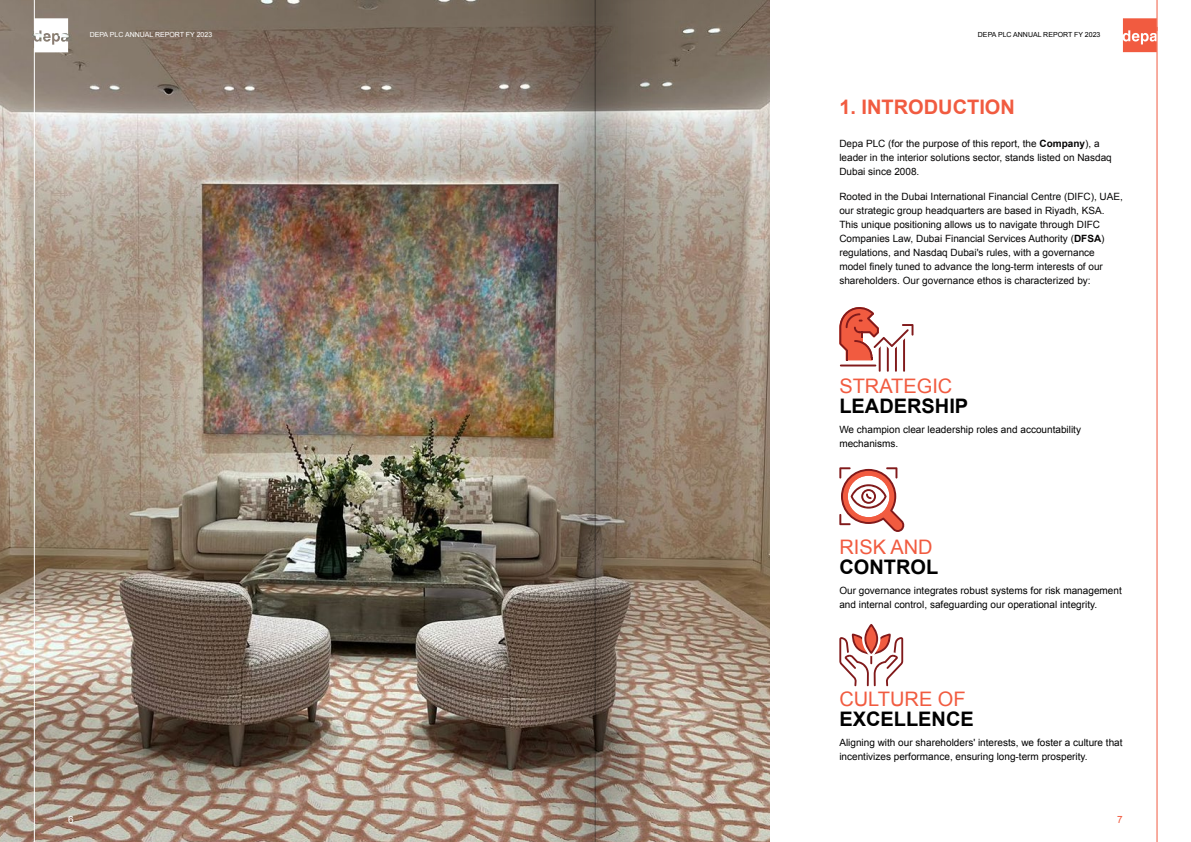
<style>
.page{position:relative;width:1191px;height:842px;background:#fff}
.page>*{position:absolute;margin:0;border:0;box-sizing:border-box;transform-origin:0 0}
.t1{font:700 20px "Arial";color:#000}
.t2{font:20px "Arial";color:#f15b40}
.t3{font:700 20px "Arial";color:#f15b40}
.t4{font:10px/14px "Arial";color:#060505}
.t5{font:10px/14px "Arial";color:#000}
.t6{font:10px "Arial";color:#f15b40}
.t7{font:10px "Arial";color:#fff}
.t8{font:7px "Arial";color:#000}
.t9{font:7px "Arial";color:#fff}
.s1{font-weight:700}
</style>
<div class="page">
<hr style="left:1156px;top:27px;width:1px;height:815px;background:#f15b40">
<hr style="left:1156px;top:0;width:1px;height:31px;background:#f15b40">
<svg style="left:1123px;top:18px;width:33px;height:34px"></svg>
<img style="left:0;top:0;width:770px;height:842px">
<hr style="left:34px;top:48px;width:1px;height:794px;background:#fff">
<hr style="left:34px;top:0;width:1px;height:31px;background:#fff">
<svg style="left:34px;top:18px;width:34px;height:34px"></svg>
<svg style="left:839px;top:307px;width:74px;height:65px"></svg>
<svg style="left:839px;top:467px;width:66px;height:65px"></svg>
<svg style="left:839px;top:624px;width:64px;height:62px"></svg>
<img style="left:522px;top:0;width:36px;height:842px">
<svg style="left:632px;top:0;width:37px;height:842px;background:#9d8d7e"></svg>
<svg style="left:558px;top:0;width:37px;height:842px;background:#7f7367"></svg>
<svg style="left:595px;top:0;width:37px;height:842px;background:#837569"></svg>
<p class="t9" style="left:90px;top:30px;width:124px">DEPA PLC ANNUAL REPORT FY 2023</p>
<p class="t7" style="left:68px;top:813px;width:7px">6</p>
<p class="t8" style="left:978px;top:30px;width:124px">DEPA PLC ANNUAL REPORT FY 2023</p>
<h1 class="t3" style="left:839px;top:94px;width:177px">1. INTRODUCTION</h1>
<p class="t4" style="left:839px;top:136px;width:274px">Depa PLC (for the purpose of this report, the <span class="s1">Company</span>), a leader in the interior solutions sector, stands listed on Nasdaq<br>Dubai since 2008.</p>
<p class="t4" style="left:839px;top:189px;width:285px">Rooted in the Dubai International Financial Centre (DIFC), UAE, our strategic group headquarters are based in Riyadh, KSA.<br>This unique positioning allows us to navigate through DIFC Companies Law, Dubai Financial Services Authority (<span class="s1">DFSA</span>) regulations, and Nasdaq Dubai's rules, with a governance model finely tuned to advance the long-term interests of our shareholders. Our governance ethos is characterized by:</p>
<h1 class="t2" style="left:839px;top:373px;width:114px">STRATEGIC</h1>
<h1 class="t1" style="left:839px;top:393px;width:130px">LEADERSHIP</h1>
<p class="t5" style="left:839px;top:423px;width:243px">We champion clear leadership roles and accountability mechanisms.</p>
<h1 class="t2" style="left:839px;top:534px;width:95px">RISK AND</h1>
<h1 class="t1" style="left:839px;top:554px;width:100px">CONTROL</h1>
<p class="t5" style="left:839px;top:583px;width:284px">Our governance integrates robust systems for risk management and internal control, safeguarding our operational integrity.</p>
<h1 class="t2" style="left:839px;top:686px;width:128px">CULTURE OF</h1>
<h1 class="t1" style="left:839px;top:706px;width:136px">EXCELLENCE</h1>
<p class="t5" style="left:839px;top:736px;width:285px">Aligning with our shareholders' interests, we foster a culture that incentivizes performance, ensuring long-term prosperity.</p>
<p class="t6" style="left:1117px;top:813px;width:7px">7</p>
</div>
